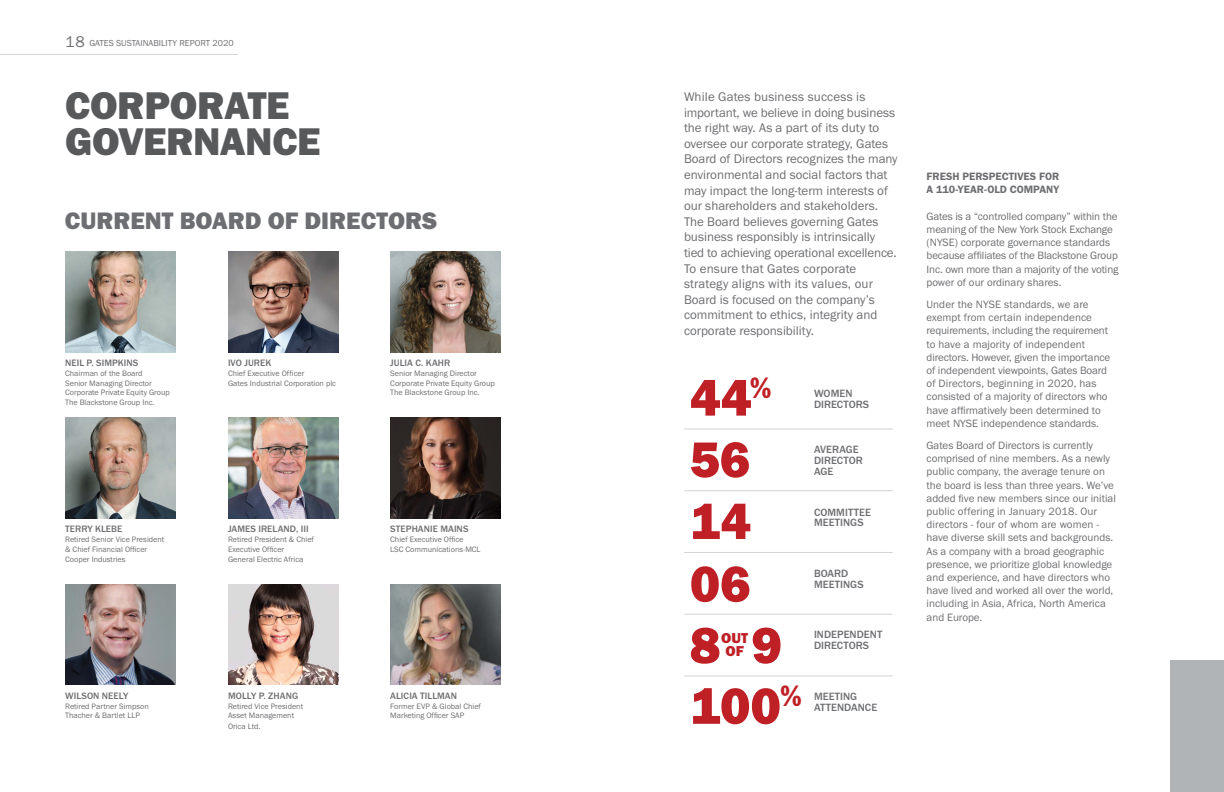
<style>
.page{position:relative;width:1224px;height:792px;background:#fff}
.page>*{position:absolute;margin:0;border:0;box-sizing:border-box;transform-origin:0 0}
._11_25pt_MEDIUM_CAPS{font:52.7px "Franklin Gothic URW Hea";color:#bf2026}
._11_25pt_MEDIUM_CAPS-2{font:52.3px "Franklin Gothic URW Hea";color:#bf2026}
._11_25pt_MEDIUM_CAPS-3{font:52.1px "Franklin Gothic URW Hea";color:#bf2026}
._11_25pt_MEDIUM_CAPS-4{font:51.9px "Franklin Gothic URW Hea";color:#bf2026}
.header_ok_40pt_36_pt{font:40px "Franklin Gothic URW Hea";letter-spacing:-.01em;color:#58595b}
._23pt_body_gray_OK{font:24.7px "Franklin Gothic URW Hea";color:#6d6e71}
._11_25pt_MEDIUM_CAPS-5{font:14.9px "Franklin Gothic URW Hea";color:#bf2026}
._14pt_lead-in_gray-o{font:13px/15.6px "Franklin Gothic URW Boo";color:#6d6e71}
._10pt_quote-name-ok{font:11px/13.2px "Franklin Gothic URW Boo";color:#6d6e71}
._10pt_quote-name-ok-2{font:11px/13.2px "Franklin Gothic URW Dem";color:#6d6e71}
._11_25pt_MEDIUM_CAPS-6{font:500 10.9px/10.9px "Franklin Gothic URW";letter-spacing:.005em;color:#6d6e71}
._11_25pt_MEDIUM_CAPS-7{font:500 9.6px "Franklin Gothic URW";letter-spacing:.01em;color:#6d6e71}
.t1{font:9px "Franklin Gothic URW Boo";color:#6d6e71}
._9_5_BOOK_GRAY_ok{font:8.1px/9.7px "Franklin Gothic URW Boo";color:#6d6e71}
._11_25pt_MEDIUM_CAPS-8{font:8.1px/10px "Franklin Gothic URW Boo";color:#6d6e71}
.s1{font-size:16px}
</style>
<div class="page">
<img style="left:228px;top:584px;width:110px;height:101px">
<img style="left:65px;top:584px;width:111px;height:101px">
<img style="left:390px;top:584px;width:110px;height:101px">
<img style="left:390px;top:252px;width:110px;height:100px">
<img style="left:228px;top:252px;width:110px;height:100px">
<img style="left:390px;top:418px;width:110px;height:101px">
<img style="left:65px;top:252px;width:110px;height:100px">
<img style="left:228px;top:418px;width:110px;height:101px">
<img style="left:65px;top:418px;width:111px;height:101px">
<hr style="left:0;top:54px;width:238px;height:1px;background:#d1d3d4">
<div style="left:1170px;top:660px;width:54px;height:132px;background:#b1b4b6"></div>
<hr style="left:684px;top:490px;width:209px;height:1px;background:#d1d3d4">
<hr style="left:684px;top:429px;width:209px;height:1px;background:#d1d3d4">
<hr style="left:684px;top:552px;width:209px;height:1px;background:#d1d3d4">
<hr style="left:684px;top:614px;width:209px;height:1px;background:#d1d3d4">
<hr style="left:684px;top:676px;width:209px;height:1px;background:#d1d3d4">
<p class="t1" style="left:65px;top:38px;width:170px"><span class="s1">18</span> GATES SUSTAINABILITY REPORT 2020</p>
<h1 class="header_ok_40pt_36_pt" style="left:65px;top:80px;width:226px">CORPORATE</h1>
<h1 class="header_ok_40pt_36_pt" style="left:65px;top:116px;width:257px">GOVERNANCE</h1>
<h2 class="_23pt_body_gray_OK" style="left:65px;top:205px;width:374px">CURRENT BOARD OF DIRECTORS</h2>
<p class="_11_25pt_MEDIUM_CAPS-7" style="left:65px;top:357px;width:75px">NEIL P. SIMPKINS</p>
<p class="_9_5_BOOK_GRAY_ok" style="left:65px;top:368px;width:106px">Chairman of the Board<br>Senior Managing Director<br>Corporate Private Equity Group<br>The Blackstone Group Inc.</p>
<p class="_11_25pt_MEDIUM_CAPS-7" style="left:228px;top:357px;width:45px">IVO JUREK</p>
<p class="_9_5_BOOK_GRAY_ok" style="left:228px;top:368px;width:110px">Chief Executive Officer<br>Gates Industrial Corporation plc</p>
<p class="_11_25pt_MEDIUM_CAPS-7" style="left:390px;top:357px;width:62px">JULIA C. KAHR</p>
<p class="_9_5_BOOK_GRAY_ok" style="left:390px;top:368px;width:106px">Senior Managing Director<br>Corporate Private Equity Group<br>The Blackstone Group Inc.</p>
<p class="_11_25pt_MEDIUM_CAPS-7" style="left:65px;top:523px;width:59px">TERRY KLEBE</p>
<p class="_9_5_BOOK_GRAY_ok" style="left:65px;top:534px;width:101px">Retired Senior Vice President &amp; Chief Financial Officer<br>Cooper Industries</p>
<p class="_11_25pt_MEDIUM_CAPS-7" style="left:228px;top:523px;width:82px">JAMES IRELAND, III</p>
<p class="_9_5_BOOK_GRAY_ok" style="left:228px;top:534px;width:87px">Retired President &amp; Chief<br>Executive Officer<br>General Electric Africa</p>
<p class="_11_25pt_MEDIUM_CAPS-7" style="left:390px;top:523px;width:80px">STEPHANIE MAINS</p>
<p class="_9_5_BOOK_GRAY_ok" style="left:390px;top:534px;width:92px">Chief Executive Office<br>LSC Communications-MCL</p>
<p class="_11_25pt_MEDIUM_CAPS-7" style="left:65px;top:690px;width:65px">WILSON NEELY</p>
<p class="_9_5_BOOK_GRAY_ok" style="left:65px;top:701px;width:85px">Retired Partner Simpson<br>Thacher &amp; Bartlet LLP</p>
<p class="_11_25pt_MEDIUM_CAPS-7" style="left:228px;top:690px;width:72px">MOLLY P. ZHANG</p>
<p class="_11_25pt_MEDIUM_CAPS-8" style="left:228px;top:701px;width:77px">Retired Vice President<br>Asset Management<br>Orica Ltd.</p>
<p class="_11_25pt_MEDIUM_CAPS-7" style="left:390px;top:690px;width:68px">ALICIA TILLMAN</p>
<p class="_9_5_BOOK_GRAY_ok" style="left:390px;top:701px;width:92px">Former EVP &amp; Global Chief<br>Marketing Officer SAP</p>
<p class="_14pt_lead-in_gray-o" style="left:684px;top:89px;width:215px">While Gates business success is important, we believe in doing business the right way. As a part of its duty to oversee our corporate strategy, Gates Board of Directors recognizes the many environmental and social factors that may impact the long-term interests of our shareholders and stakeholders.<br>The Board believes governing Gates business responsibly is intrinsically tied to achieving operational excellence.<br>To ensure that Gates corporate strategy aligns with its values, our Board is focused on the company’s commitment to ethics, integrity and corporate responsibility.</p>
<p class="_11_25pt_MEDIUM_CAPS" style="left:690px;top:364px;width:83px">44<sup>%</sup></p>
<p class="_11_25pt_MEDIUM_CAPS-6" style="left:814px;top:388px;width:57px">WOMEN<br>DIRECTORS</p>
<p class="_11_25pt_MEDIUM_CAPS-4" style="left:690px;top:426px;width:62px">56</p>
<p class="_11_25pt_MEDIUM_CAPS-6" style="left:814px;top:444px;width:50px">AVERAGE<br>DIRECTOR<br>AGE</p>
<p class="_11_25pt_MEDIUM_CAPS-3" style="left:690px;top:488px;width:63px">14</p>
<p class="_11_25pt_MEDIUM_CAPS-6" style="left:814px;top:506px;width:58px">COMMITTEE<br>MEETINGS</p>
<p class="_11_25pt_MEDIUM_CAPS-2" style="left:690px;top:550px;width:63px">06</p>
<p class="_11_25pt_MEDIUM_CAPS-6" style="left:814px;top:568px;width:36px">BOARD</p>
<p class="_11_25pt_MEDIUM_CAPS-6" style="left:814px;top:578px;width:51px">MEETINGS</p>
<p class="_11_25pt_MEDIUM_CAPS" style="left:690px;top:611px;width:32px">8</p>
<p class="_11_25pt_MEDIUM_CAPS" style="left:751px;top:611px;width:32px">9</p>
<p class="_11_25pt_MEDIUM_CAPS-5" style="left:721px;top:628px;width:28px">OUT</p>
<p class="_11_25pt_MEDIUM_CAPS-5" style="left:725px;top:642px;width:20px">OF</p>
<p class="_11_25pt_MEDIUM_CAPS-6" style="left:814px;top:629px;width:70px">INDEPENDENT</p>
<p class="_11_25pt_MEDIUM_CAPS-6" style="left:814px;top:640px;width:57px">DIRECTORS</p>
<p class="_11_25pt_MEDIUM_CAPS" style="left:690px;top:672px;width:114px">100<sup>%</sup></p>
<p class="_11_25pt_MEDIUM_CAPS-6" style="left:814px;top:691px;width:45px">MEETING</p>
<p class="_11_25pt_MEDIUM_CAPS-6" style="left:814px;top:702px;width:65px">ATTENDANCE</p>
<p class="_10pt_quote-name-ok-2" style="left:927px;top:170px;width:134px">FRESH PERSPECTIVES FOR<br>A 110-YEAR-OLD COMPANY</p>
<p class="_10pt_quote-name-ok" style="left:927px;top:209px;width:193px">Gates is a “controlled company” within the meaning of the New York Stock Exchange (NYSE) corporate governance standards because affiliates of the Blackstone Group Inc. own more than a majority of the voting power of our ordinary shares.</p>
<p class="_10pt_quote-name-ok" style="left:927px;top:298px;width:185px">Under the NYSE standards, we are exempt from certain independence requirements, including the requirement to have a majority of independent directors. However, given the importance of independent viewpoints, Gates Board of Directors, beginning in 2020, has consisted of a majority of directors who have affirmatively been determined to meet NYSE independence standards.</p>
<p class="_10pt_quote-name-ok" style="left:927px;top:439px;width:191px">Gates Board of Directors is currently comprised of nine members. As a newly public company, the average tenure on the board is less than three years. We’ve added five new members since our initial public offering in January 2018. Our directors - four of whom are women - have diverse skill sets and backgrounds.<br>As a company with a broad geographic presence, we prioritize global knowledge and experience, and have directors who have lived and worked all over the world, including in Asia, Africa, North America and Europe.</p>
</div>
